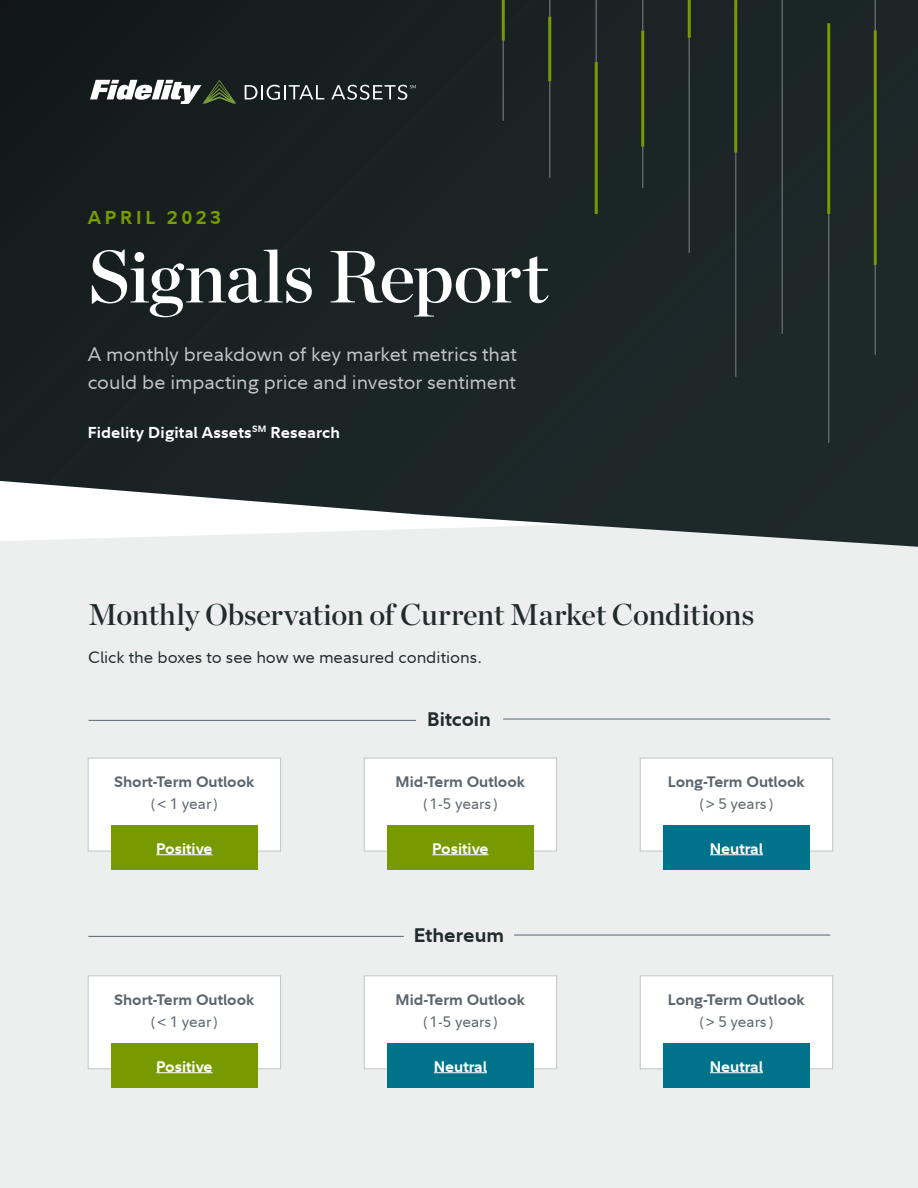
<style>
.page{position:relative;width:918px;height:1188px;background:#edeeee}
.page>*{position:absolute;margin:0;border:0;box-sizing:border-box;transform-origin:0 0}
.t1{font:73.8px "Chronicle Display Semi";letter-spacing:-.015em;color:#fff}
.t2{font:30px "Chronicle Display Semi";letter-spacing:-.01em;color:#212b2c}
.t3{font:19.5px/28.5px "Fidelity Sans";letter-spacing:-.005em;color:#c2c5c8}
.t4{font:700 19.5px "Fidelity Sans";color:#212b2c}
.t5{font:700 18.6px "Fidelity Sans";letter-spacing:.205em;color:#789a01}
.Body_w_bold_runin{font:16.5px "Fidelity Sans";color:#212b2c}
.t6{font:700 15.75px "Fidelity Sans";letter-spacing:.01em;color:#fff}
.t7{font:700 15.15px "Fidelity Sans";color:#5c656d}
.t8{font:15.15px "Fidelity Sans";color:#5c656d}
.t9{font:700 15.15px "Fidelity Sans";color:#fff}
</style>
<div class="page">
<svg style="left:0;top:0;width:918px;height:547px;background:#262f30"></svg>
<hr style="left:874px;top:0;width:2px;height:355px;background:#5c656d">
<hr style="left:874px;top:30px;width:3px;height:235px;background:#789a01">
<hr style="left:828px;top:23px;width:2px;height:420px;background:#5c656d">
<hr style="left:827px;top:23px;width:3px;height:191px;background:#789a01">
<hr style="left:782px;top:0;width:1px;height:334px;background:#5c656d">
<hr style="left:735px;top:0;width:1px;height:377px;background:#5c656d">
<hr style="left:734px;top:0;width:3px;height:152px;background:#789a01">
<hr style="left:688px;top:17px;width:2px;height:236px;background:#5c656d">
<hr style="left:688px;top:0;width:3px;height:38px;background:#789a01">
<hr style="left:642px;top:0;width:2px;height:188px;background:#5c656d">
<hr style="left:641px;top:31px;width:3px;height:116px;background:#789a01">
<hr style="left:596px;top:0;width:1px;height:114px;background:#5c656d">
<hr style="left:595px;top:62px;width:3px;height:152px;background:#789a01">
<hr style="left:549px;top:0;width:1px;height:178px;background:#5c656d">
<hr style="left:548px;top:17px;width:3px;height:64px;background:#789a01">
<hr style="left:502px;top:0;width:2px;height:121px;background:#5c656d">
<hr style="left:502px;top:0;width:3px;height:40px;background:#789a01">
<svg style="left:245px;top:85px;width:79px;height:15px"></svg>
<svg style="left:90px;top:80px;width:146px;height:24px;background:#767c77"></svg>
<svg style="left:331px;top:85px;width:85px;height:15px"></svg>
<div style="left:88px;top:758px;width:193px;height:93px;background:#fff;border:1px solid #c2c5c8"></div>
<div style="left:111px;top:826px;width:146px;height:44px;background:#789a01"></div>
<hr style="left:156px;top:854px;width:57px;height:1px;background:#fff">
<div style="left:364px;top:758px;width:193px;height:93px;background:#fff;border:1px solid #c2c5c8"></div>
<div style="left:387px;top:826px;width:147px;height:44px;background:#789a01"></div>
<hr style="left:432px;top:854px;width:57px;height:1px;background:#fff">
<div style="left:640px;top:758px;width:193px;height:93px;background:#fff;border:1px solid #c2c5c8"></div>
<div style="left:663px;top:826px;width:147px;height:44px;background:#00738a"></div>
<hr style="left:710px;top:854px;width:53px;height:1px;background:#fff">
<hr style="left:89px;top:720px;width:327px;height:1px;background:#5c656d">
<hr style="left:503px;top:719px;width:327px;height:1px;background:#5c656d">
<hr style="left:88px;top:936px;width:316px;height:1px;background:#5c656d">
<hr style="left:514px;top:935px;width:316px;height:1px;background:#5c656d">
<div style="left:88px;top:976px;width:193px;height:93px;background:#fff;border:1px solid #c2c5c8"></div>
<div style="left:111px;top:1044px;width:146px;height:44px;background:#789a01"></div>
<hr style="left:156px;top:1072px;width:57px;height:1px;background:#fff">
<div style="left:364px;top:976px;width:193px;height:93px;background:#fff;border:1px solid #c2c5c8"></div>
<div style="left:387px;top:1044px;width:147px;height:44px;background:#00738a"></div>
<hr style="left:434px;top:1072px;width:53px;height:1px;background:#fff">
<div style="left:640px;top:976px;width:193px;height:93px;background:#fff;border:1px solid #c2c5c8"></div>
<div style="left:663px;top:1044px;width:147px;height:44px;background:#00738a"></div>
<hr style="left:710px;top:1072px;width:53px;height:1px;background:#fff">
<p class="t5" style="left:88px;top:205px;width:135px">APRIL 2023</p>
<p class="t1" style="left:88px;top:219px;width:462px">Signals Report</p>
<p class="t3" style="left:88px;top:339px;width:431px">A monthly breakdown of key market metrics that could be impacting price and investor sentiment</p>
<p class="t6" style="left:88px;top:423px;width:254px">Fidelity Digital Assets<sup>SM</sup> Research</p>
<p class="t2" style="left:88px;top:591px;width:668px">Monthly Observation of Current Market Conditions</p>
<p class="Body_w_bold_runin" style="left:88px;top:647px;width:395px">Click the boxes to see how we measured conditions.</p>
<p class="t4" style="left:427px;top:706px;width:65px">Bitcoin</p>
<p class="t7" style="left:114px;top:771px;width:142px">Short-Term Outlook</p>
<p class="t8" style="left:151px;top:794px;width:68px">(&lt; 1 year)</p>
<p class="t7" style="left:396px;top:771px;width:131px">Mid-Term Outlook</p>
<p class="t8" style="left:423px;top:794px;width:76px">(1-5 years )</p>
<p class="t7" style="left:668px;top:771px;width:139px">Long-Term Outlook</p>
<p class="t8" style="left:700px;top:794px;width:75px">(&gt; 5 years )</p>
<p class="t9" style="left:156px;top:838px;width:58px">Positive</p>
<p class="t9" style="left:432px;top:838px;width:58px">Positive</p>
<p class="t9" style="left:710px;top:838px;width:55px">Neutral</p>
<p class="t4" style="left:414px;top:923px;width:92px">Ethereum</p>
<p class="t7" style="left:114px;top:989px;width:142px">Short-Term Outlook</p>
<p class="t8" style="left:151px;top:1012px;width:68px">(&lt; 1 year)</p>
<p class="t7" style="left:396px;top:989px;width:131px">Mid-Term Outlook</p>
<p class="t8" style="left:423px;top:1012px;width:76px">(1-5 years )</p>
<p class="t7" style="left:668px;top:989px;width:139px">Long-Term Outlook</p>
<p class="t8" style="left:700px;top:1012px;width:75px">(&gt; 5 years )</p>
<p class="t9" style="left:156px;top:1056px;width:58px">Positive</p>
<p class="t9" style="left:434px;top:1056px;width:55px">Neutral</p>
<p class="t9" style="left:710px;top:1056px;width:55px">Neutral</p>
</div>
